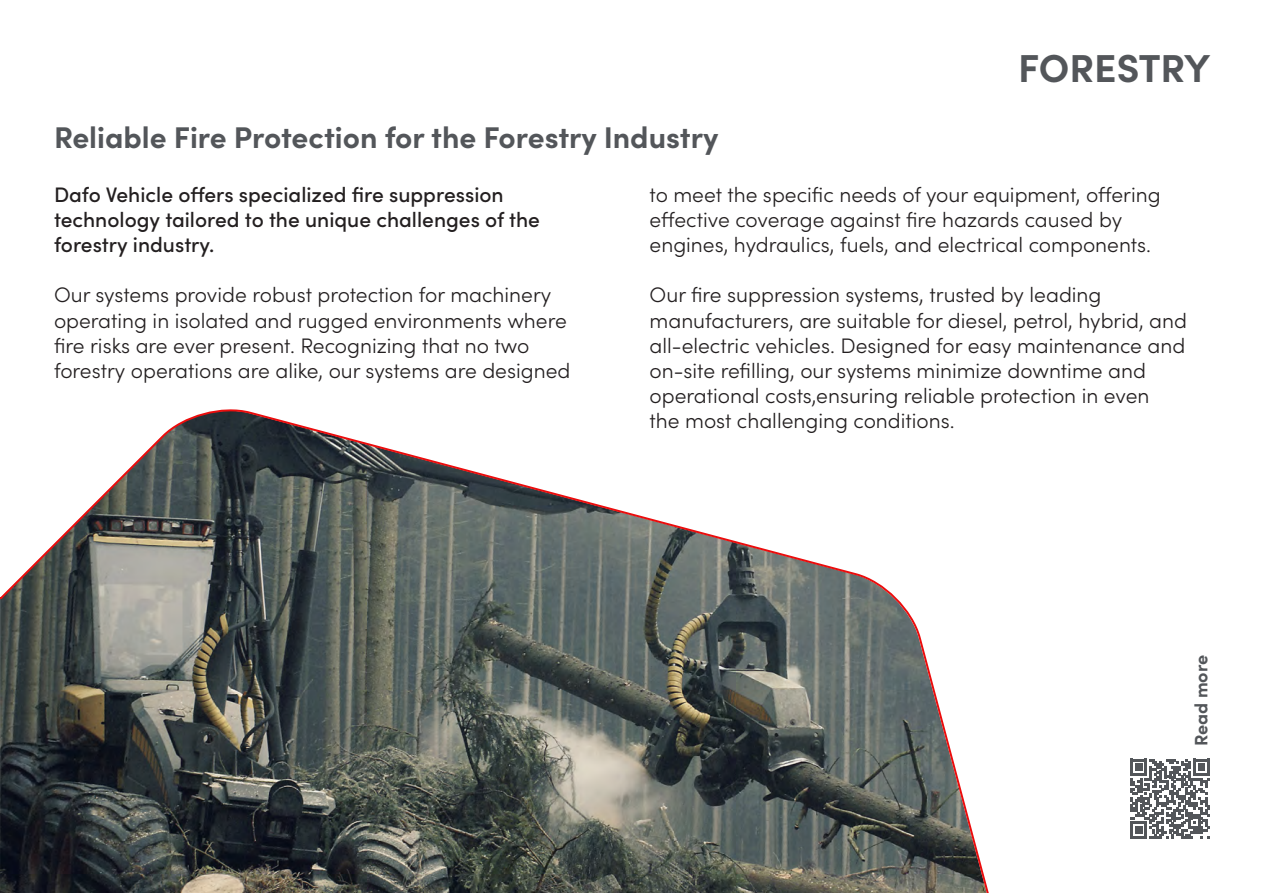
<style>
.page{position:relative;width:1263px;height:893px;background:#fff}
.page>*{position:absolute;margin:0;border:0;box-sizing:border-box;transform-origin:0 0}
.t1{font:700 39px "Sofia Pro";color:#53565a}
.t2{font:700 30px "Sofia Pro";color:#53565a}
.t3{font:300 21px/25.2px "Sofia Pro";color:#231f20}
.t4{font:500 21px/25.2px "Sofia Pro";color:#231f20}
.t5{font:700 18px "Sofia Pro";color:#53565a}
</style>
<div class="page">
<svg style="left:0;top:409px;width:989px;height:484px"></svg>
<svg style="left:1130px;top:759px;width:80px;height:80px"></svg>
<p class="t2" style="left:54px;top:114px;width:666px">Reliable Fire Protection for the Forestry Industry</p>
<p class="t1" style="left:1018px;top:38px;width:194px">FORESTRY</p>
<p class="t4" style="left:54px;top:180px;width:487px">Dafo Vehicle offers specialized fire suppression technology tailored to the unique challenges of the forestry industry.</p>
<p class="t3" style="left:54px;top:281px;width:518px">Our systems provide robust protection for machinery operating in isolated and rugged environments where fire risks are ever present. Recognizing that no two forestry operations are alike, our systems are designed</p>
<p class="t3" style="left:649px;top:180px;width:512px">to meet the specific needs of your equipment, offering effective coverage against fire hazards caused by engines, hydraulics, fuels, and electrical components.</p>
<p class="t3" style="left:649px;top:281px;width:539px">Our fire suppression systems, trusted by leading manufacturers, are suitable for diesel, petrol, hybrid, and all-electric vehicles. Designed for easy maintenance and on-site refilling, our systems minimize downtime and operational costs,ensuring reliable protection in even<br>the most challenging conditions.</p>
<p class="t5" style="left:1187px;top:746px;width:92px;rotate:-90deg">Read more</p>
</div>
